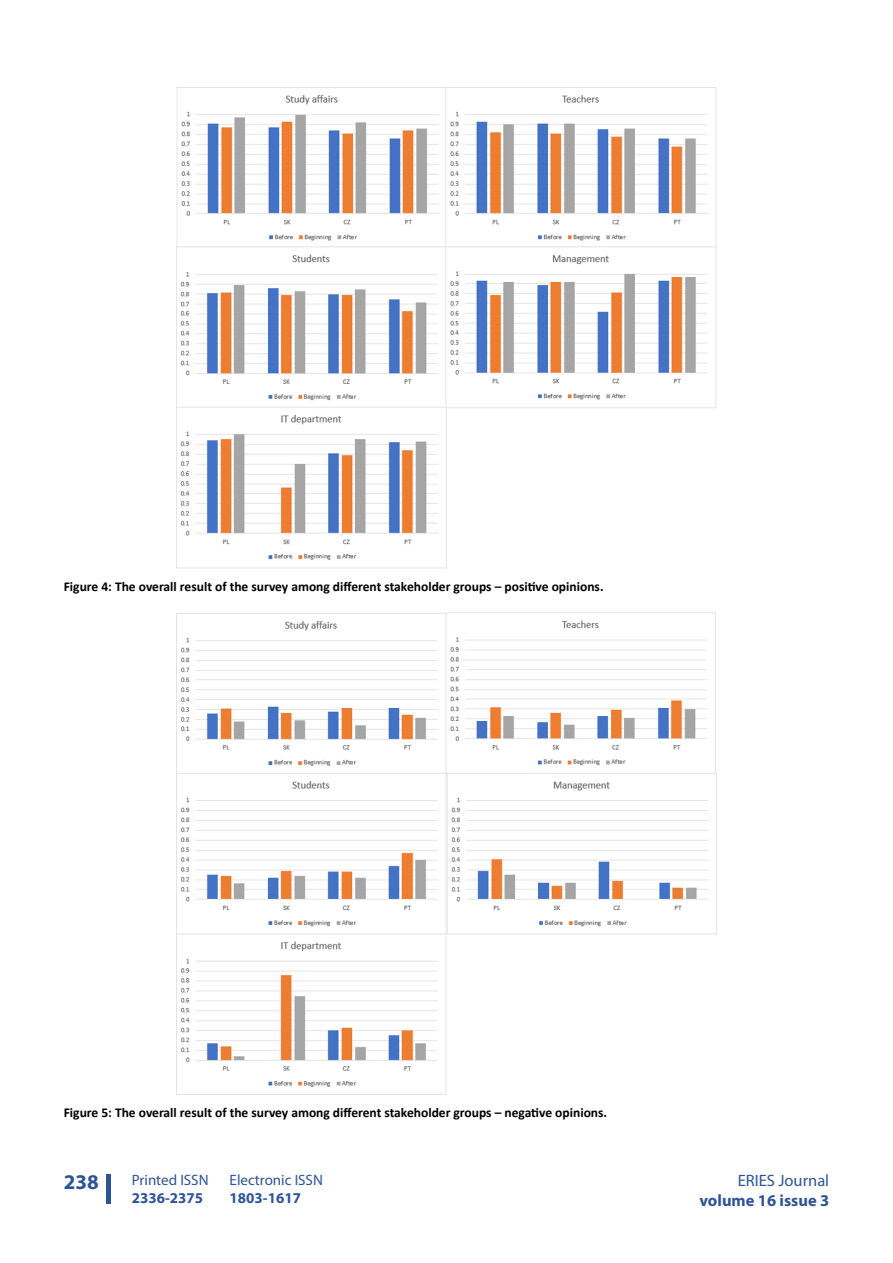
<style>
.page{position:relative;width:893px;height:1263px;background:#fff}
.page>*{position:absolute;margin:0;border:0;box-sizing:border-box;transform-origin:0 0}
.t1{font:700 21px "Myriad Pro";color:#2f5496}
.t2{font:700 16.5px "Myriad Pro";color:#2f5496}
.t3{font:16.5px "Myriad Pro";color:#2f5496}
.t4{font:15px "Myriad Pro";color:#2f5496}
.t5{font:700 15px "Myriad Pro";color:#2f5496}
.t6{font:700 13.5px "Calibri";color:#000}
</style>
<div class="page">
<div style="left:106px;top:1174px;width:5px;height:29px;background:#2f5496"></div>
<img style="left:176px;top:87px;width:541px;height:482px">
<img style="left:176px;top:612px;width:541px;height:483px">
<p class="t6" style="left:64px;top:577px;width:541px">Figure 4: The overall result of the survey among different stakeholder groups – positive opinions.</p>
<p class="t6" style="left:64px;top:1103px;width:545px">Figure 5: The overall result of the survey among different stakeholder groups – negative opinions.</p>
<p class="t4" style="left:230px;top:1170px;width:95px">Electronic ISSN</p>
<p class="t5" style="left:230px;top:1188px;width:73px">1803-1617</p>
<p class="t4" style="left:132px;top:1171px;width:78px">Printed ISSN</p>
<p class="t5" style="left:132px;top:1188px;width:73px">2336-2375</p>
<h1 class="t1" style="left:64px;top:1169px;width:36px">238</h1>
<p class="t3" style="left:738px;top:1170px;width:93px">ERIES Journal</p>
<p class="t2" style="left:699px;top:1189px;width:131px">volume 16 issue 3</p>
</div>
